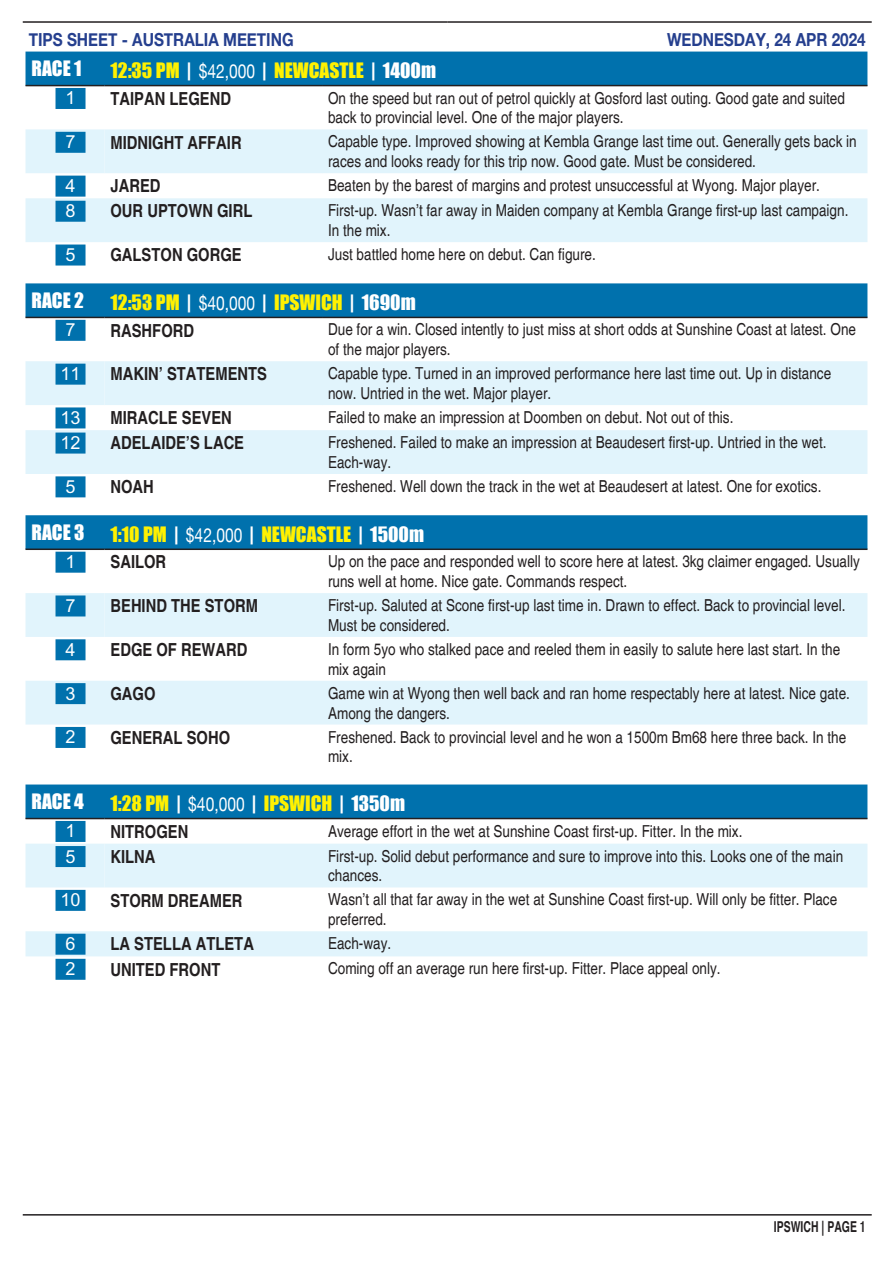
<style>
.page{position:relative;width:893px;height:1263px;background:#fff}
.page>*{position:absolute;margin:0;border:0;box-sizing:border-box;transform-origin:0 0}
.Tips-Analysis-Header{font:19.5px "Impact";color:#fff101}
.Tips-Analysis-Header-2{font:19.5px "Impact";color:#fff}
.t1{font:700 condensed 18px "Helvetica";color:#231f20}
.t2{font:700 18px "Helvetica Neue";color:#253f8e;scale:.85 1}
.Tips-Num{font:700 18px "M Hei HK";color:#fff}
.Tips-Analysis-Body{font:condensed 16.5px/19.8px "Helvetica";color:#231f20}
.t3{font:700 condensed 15px "Helvetica";color:#231f20;scale:.85 1}
.s1{color:#fff}
.s2{font-family:"Helvetica Neue";color:#fff}
</style>
<div class="page">
<hr style="left:23px;top:21px;width:424px;height:2px;background:#231f20">
<hr style="left:447px;top:21px;width:425px;height:2px;background:#231f20">
<div style="left:26px;top:52px;width:841px;height:33px;background:#0071ad"></div>
<svg style="left:26px;top:129px;width:841px;height:113px;fill:#e1f4fc"></svg>
<hr style="left:26px;top:85px;width:78px;height:1px;background:#231f20">
<hr style="left:104px;top:85px;width:218px;height:1px;background:#231f20">
<hr style="left:322px;top:85px;width:545px;height:1px;background:#231f20">
<div style="left:56px;top:88px;width:30px;height:21px;background:#0071ad"></div>
<div style="left:56px;top:132px;width:30px;height:21px;background:#0071ad"></div>
<div style="left:56px;top:176px;width:30px;height:21px;background:#0071ad"></div>
<div style="left:56px;top:201px;width:30px;height:21px;background:#0071ad"></div>
<div style="left:56px;top:245px;width:30px;height:21px;background:#0071ad"></div>
<div style="left:26px;top:283px;width:841px;height:34px;background:#0071ad"></div>
<svg style="left:26px;top:361px;width:841px;height:113px;fill:#e1f4fc"></svg>
<hr style="left:26px;top:317px;width:78px;height:1px;background:#231f20">
<hr style="left:104px;top:317px;width:218px;height:1px;background:#231f20">
<hr style="left:322px;top:317px;width:545px;height:1px;background:#231f20">
<div style="left:56px;top:320px;width:30px;height:21px;background:#0071ad"></div>
<div style="left:56px;top:364px;width:30px;height:21px;background:#0071ad"></div>
<div style="left:56px;top:407px;width:30px;height:21px;background:#0071ad"></div>
<div style="left:56px;top:433px;width:30px;height:21px;background:#0071ad"></div>
<div style="left:56px;top:476px;width:30px;height:21px;background:#0071ad"></div>
<div style="left:26px;top:515px;width:841px;height:33px;background:#0071ad"></div>
<svg style="left:26px;top:593px;width:841px;height:131px;fill:#e1f4fc"></svg>
<hr style="left:26px;top:548px;width:78px;height:2px;background:#231f20">
<hr style="left:104px;top:548px;width:218px;height:2px;background:#231f20">
<hr style="left:322px;top:548px;width:545px;height:2px;background:#231f20">
<div style="left:56px;top:552px;width:30px;height:21px;background:#0071ad"></div>
<div style="left:56px;top:595px;width:30px;height:21px;background:#0071ad"></div>
<div style="left:56px;top:639px;width:30px;height:21px;background:#0071ad"></div>
<div style="left:56px;top:683px;width:30px;height:21px;background:#0071ad"></div>
<div style="left:56px;top:727px;width:30px;height:21px;background:#0071ad"></div>
<div style="left:26px;top:784px;width:841px;height:34px;background:#0071ad"></div>
<svg style="left:26px;top:844px;width:841px;height:112px;fill:#e1f4fc"></svg>
<hr style="left:26px;top:818px;width:78px;height:1px;background:#231f20">
<hr style="left:104px;top:818px;width:218px;height:1px;background:#231f20">
<hr style="left:322px;top:818px;width:545px;height:1px;background:#231f20">
<div style="left:56px;top:821px;width:30px;height:21px;background:#0071ad"></div>
<div style="left:56px;top:846px;width:30px;height:21px;background:#0071ad"></div>
<div style="left:56px;top:890px;width:30px;height:21px;background:#0071ad"></div>
<div style="left:56px;top:934px;width:30px;height:21px;background:#0071ad"></div>
<div style="left:56px;top:959px;width:30px;height:21px;background:#0071ad"></div>
<hr style="left:23px;top:1214px;width:849px;height:1px;background:#231f20">
<p class="t2" style="left:29px;top:28px;width:313px">TIPS SHEET - AUSTRALIA MEETING</p>
<p class="t2" style="left:667px;top:28px;width:235px">WEDNESDAY, 24 APR 2024</p>
<p class="Tips-Analysis-Header-2" style="left:32px;top:53px;width:52px">RACE 1</p>
<p class="Tips-Analysis-Header" style="left:110px;top:55px;width:327px">12:35 PM <span class="s1">|</span> <span class="s2">$42,000</span> <span class="s1">|</span> NEWCASTLE <span class="s1">| 1400m</span></p>
<p class="Tips-Num" style="left:66px;top:85px;width:12px">1</p>
<p class="t1" style="left:110px;top:87px;width:122px">TAIPAN LEGEND</p>
<p class="Tips-Analysis-Body" style="left:328px;top:88px;width:518px">On the speed but ran out of petrol quickly at Gosford last outing. Good gate and suited back to provincial level. One of the major players.</p>
<p class="Tips-Num" style="left:66px;top:129px;width:12px">7</p>
<p class="t1" style="left:110px;top:131px;width:133px">MIDNIGHT AFFAIR</p>
<p class="Tips-Analysis-Body" style="left:328px;top:132px;width:530px">Capable type. Improved showing at Kembla Grange last time out. Generally gets back in races and looks ready for this trip now. Good gate. Must be considered.</p>
<p class="Tips-Num" style="left:66px;top:172px;width:12px">4</p>
<p class="t1" style="left:110px;top:175px;width:52px">JARED</p>
<p class="Tips-Analysis-Body" style="left:328px;top:176px;width:493px">Beaten by the barest of margins and protest unsuccessful at Wyong. Major player.</p>
<p class="Tips-Num" style="left:66px;top:198px;width:12px">8</p>
<p class="t1" style="left:110px;top:200px;width:143px">OUR UPTOWN GIRL</p>
<p class="Tips-Analysis-Body" style="left:328px;top:201px;width:522px">First-up. Wasn’t far away in Maiden company at Kembla Grange first-up last campaign.<br>In the mix.</p>
<p class="Tips-Num" style="left:66px;top:241px;width:12px">5</p>
<p class="t1" style="left:110px;top:244px;width:133px">GALSTON GORGE</p>
<p class="Tips-Analysis-Body" style="left:328px;top:245px;width:269px">Just battled home here on debut. Can figure.</p>
<p class="Tips-Analysis-Header-2" style="left:32px;top:285px;width:54px">RACE 2</p>
<p class="Tips-Analysis-Header" style="left:110px;top:287px;width:307px">12:53 PM <span class="s1">|</span> <span class="s2">$40,000</span> <span class="s1">|</span> IPSWICH <span class="s1">| 1690m</span></p>
<p class="Tips-Num" style="left:66px;top:317px;width:12px">7</p>
<p class="t1" style="left:110px;top:319px;width:85px">RASHFORD</p>
<p class="Tips-Analysis-Body" style="left:328px;top:320px;width:529px">Due for a win. Closed intently to just miss at short odds at Sunshine Coast at latest. One of the major players.</p>
<p class="Tips-Num" style="left:60px;top:360px;width:22px">11</p>
<p class="t1" style="left:110px;top:363px;width:158px">MAKIN’ STATEMENTS</p>
<p class="Tips-Analysis-Body" style="left:328px;top:364px;width:505px">Capable type. Turned in an improved performance here last time out. Up in distance now. Untried in the wet. Major player.</p>
<p class="Tips-Num" style="left:60px;top:404px;width:22px">13</p>
<p class="t1" style="left:110px;top:407px;width:123px">MIRACLE SEVEN</p>
<p class="Tips-Analysis-Body" style="left:328px;top:407px;width:407px">Failed to make an impression at Doomben on debut. Not out of this.</p>
<p class="Tips-Num" style="left:60px;top:429px;width:22px">12</p>
<p class="t1" style="left:110px;top:432px;width:135px">ADELAIDE’S LACE</p>
<p class="Tips-Analysis-Body" style="left:328px;top:433px;width:500px">Freshened. Failed to make an impression at Beaudesert first-up. Untried in the wet.<br>Each-way.</p>
<p class="Tips-Num" style="left:66px;top:473px;width:12px">5</p>
<p class="t1" style="left:110px;top:476px;width:45px">NOAH</p>
<p class="Tips-Analysis-Body" style="left:328px;top:476px;width:495px">Freshened. Well down the track in the wet at Beaudesert at latest. One for exotics.</p>
<p class="Tips-Analysis-Header-2" style="left:32px;top:517px;width:55px">RACE 3</p>
<p class="Tips-Analysis-Header" style="left:110px;top:519px;width:315px">1:10 PM <span class="s1">|</span> <span class="s2">$42,000</span> <span class="s1">|</span> NEWCASTLE <span class="s1">| 1500m</span></p>
<p class="Tips-Num" style="left:66px;top:548px;width:12px">1</p>
<p class="t1" style="left:110px;top:551px;width:57px">SAILOR</p>
<p class="Tips-Analysis-Body" style="left:328px;top:552px;width:533px">Up on the pace and responded well to score here at latest. 3kg claimer engaged. Usually runs well at home. Nice gate. Commands respect.</p>
<p class="Tips-Num" style="left:66px;top:592px;width:12px">7</p>
<p class="t1" style="left:110px;top:595px;width:149px">BEHIND THE STORM</p>
<p class="Tips-Analysis-Body" style="left:328px;top:595px;width:519px">First-up. Saluted at Scone first-up last time in. Drawn to effect. Back to provincial level.<br>Must be considered.</p>
<p class="Tips-Num" style="left:66px;top:636px;width:12px">4</p>
<p class="t1" style="left:110px;top:639px;width:138px">EDGE OF REWARD</p>
<p class="Tips-Analysis-Body" style="left:328px;top:639px;width:514px">In form 5yo who stalked pace and reeled them in easily to salute here last start. In the mix again</p>
<p class="Tips-Num" style="left:66px;top:680px;width:12px">3</p>
<p class="t1" style="left:110px;top:683px;width:47px">GAGO</p>
<p class="Tips-Analysis-Body" style="left:328px;top:683px;width:523px">Game win at Wyong then well back and ran home respectably here at latest. Nice gate.<br>Among the dangers.</p>
<p class="Tips-Num" style="left:66px;top:724px;width:12px">2</p>
<p class="t1" style="left:110px;top:726px;width:121px">GENERAL SOHO</p>
<p class="Tips-Analysis-Body" style="left:328px;top:727px;width:520px">Freshened. Back to provincial level and he won a 1500m Bm68 here three back. In the mix.</p>
<p class="Tips-Analysis-Header-2" style="left:32px;top:786px;width:54px">RACE 4</p>
<p class="Tips-Analysis-Header" style="left:110px;top:788px;width:296px">1:28 PM <span class="s1">|</span> <span class="s2">$40,000</span> <span class="s1">|</span> IPSWICH <span class="s1">| 1350m</span></p>
<p class="Tips-Num" style="left:66px;top:818px;width:12px">1</p>
<p class="t1" style="left:110px;top:820px;width:79px">NITROGEN</p>
<p class="Tips-Analysis-Body" style="left:328px;top:821px;width:416px">Average effort in the wet at Sunshine Coast first-up. Fitter. In the mix.</p>
<p class="Tips-Num" style="left:66px;top:843px;width:12px">5</p>
<p class="t1" style="left:110px;top:845px;width:47px">KILNA</p>
<p class="Tips-Analysis-Body" style="left:328px;top:846px;width:517px">First-up. Solid debut performance and sure to improve into this. Looks one of the main chances.</p>
<p class="Tips-Num" style="left:60px;top:887px;width:22px">10</p>
<p class="t1" style="left:110px;top:889px;width:134px">STORM DREAMER</p>
<p class="Tips-Analysis-Body" style="left:328px;top:890px;width:511px">Wasn’t all that far away in the wet at Sunshine Coast first-up. Will only be fitter. Place preferred.</p>
<p class="Tips-Num" style="left:66px;top:930px;width:12px">6</p>
<p class="t1" style="left:110px;top:933px;width:145px">LA STELLA ATLETA</p>
<p class="Tips-Analysis-Body" style="left:328px;top:934px;width:65px">Each-way.</p>
<p class="Tips-Num" style="left:66px;top:955px;width:12px">2</p>
<p class="t1" style="left:110px;top:958px;width:111px">UNITED FRONT</p>
<p class="Tips-Analysis-Body" style="left:328px;top:959px;width:394px">Coming off an average run here first-up. Fitter. Place appeal only.</p>
<p class="t3" style="left:774px;top:1217px;width:110px">IPSWICH | PAGE 1</p>
</div>
